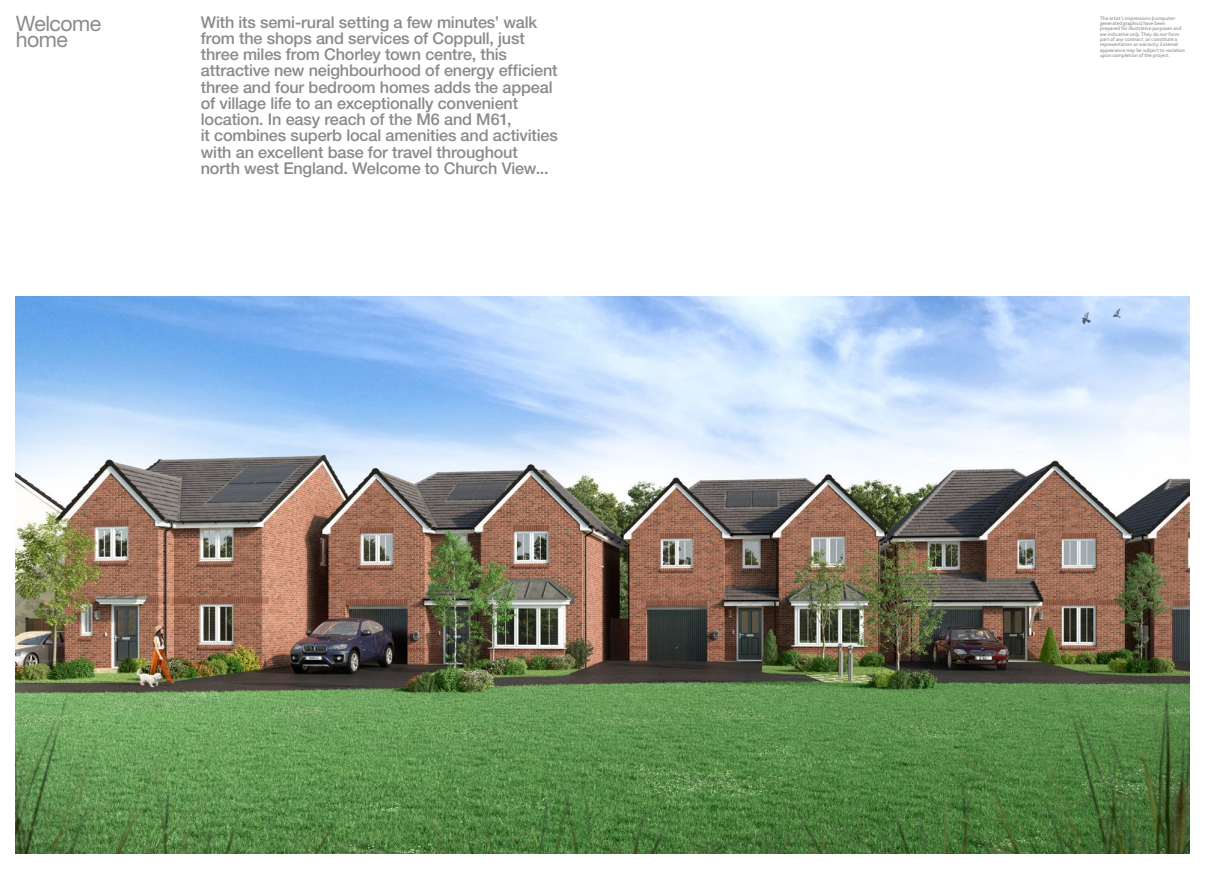
<style>
.page{position:relative;width:1205px;height:869px;background:#fff}
.page>*{position:absolute;margin:0;border:0;box-sizing:border-box;transform-origin:0 0}
.t1{font:21.25px/16.2px "Helvetica Neue LT Std";letter-spacing:-.025em;color:#888b8d}
.t2{font:500 16.25px/16.2px "Helvetica Neue LT Std";letter-spacing:-.01em;color:#888b8d}
.t3{font:500 5.25px/5.2px "Agenda";letter-spacing:.01em;color:#888b8d}
</style>
<div class="page">
<img style="left:16px;top:296px;width:1173px;height:556px">
<h1 class="t1" style="left:16px;top:15px;width:87px">Welcome home</h1>
<p class="t2" style="left:201px;top:13px;width:358px">With its semi-rural setting a few minutes’ walk from the shops and services of Coppull, just three miles from Chorley town centre, this attractive new neighbourhood of energy efficient three and four bedroom homes adds the appeal of village life to an exceptionally convenient location. In easy reach of the M6 and M61,<br>it combines superb local amenities and activities with an excellent base for travel throughout north west England. Welcome to Church View...</p>
<p class="t3" style="left:1100px;top:16px;width:86px">The artist’s impressions (computer&shy;generated graphics) have been prepared for illustrative purposes and are indicative only. They do not form part of any contract, or constitute a representation or warranty. External appearance may be subject to variation upon completion of the project.</p>
</div>
